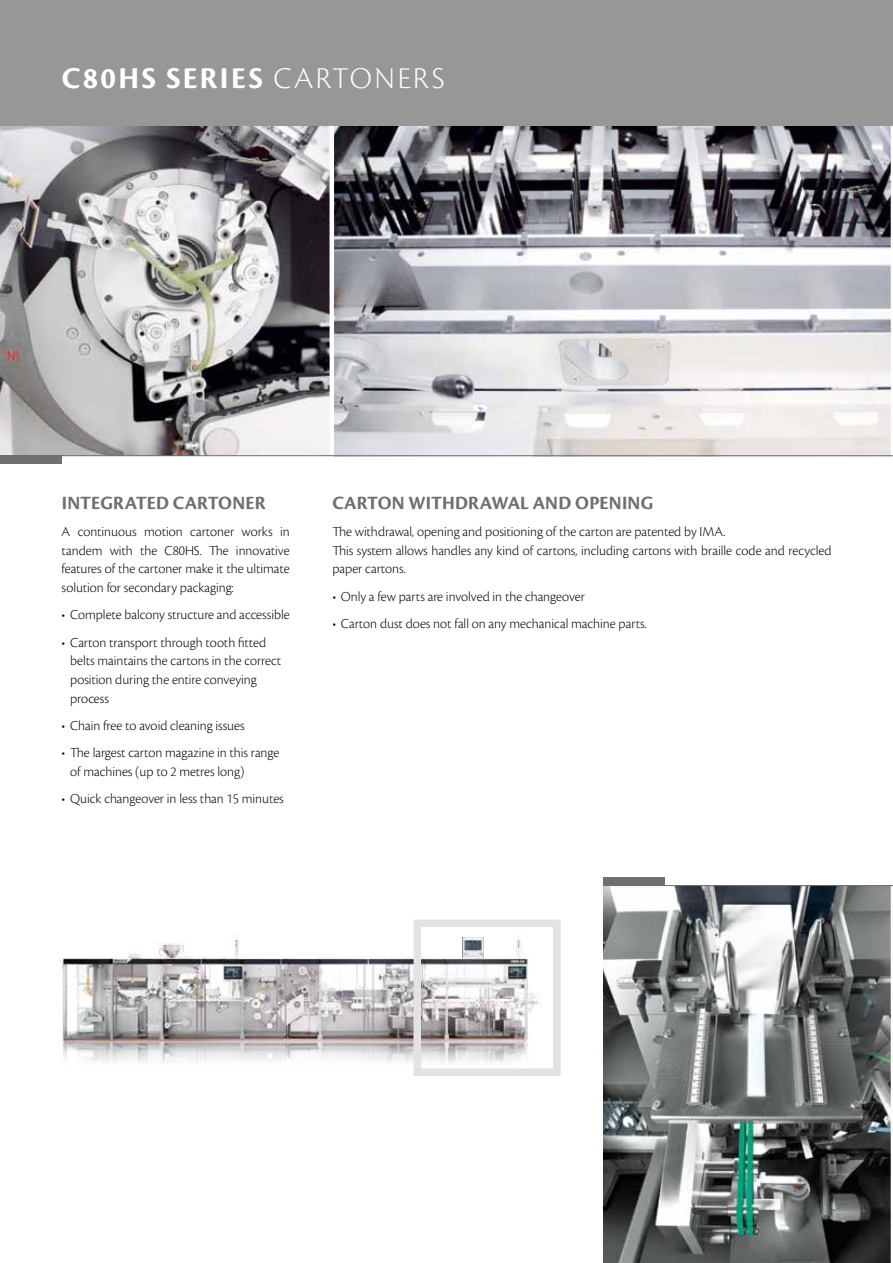
<style>
.page{position:relative;width:893px;height:1263px;background:#fff}
.page>*{position:absolute;margin:0;border:0;box-sizing:border-box;transform-origin:0 0}
.t1{font:31.5px "Cronos Pro Bold Subh";letter-spacing:.075em;color:#fff}
.t2{font:19.5px "Cronos Pro Bold Subh";letter-spacing:.005em;color:#6f6f6e}
.t3{font:14.25px/18.8px "Cronos Pro Lt Subh";color:#000}
.s1{font-family:"Cronos Pro Lt Subh"}
</style>
<div class="page">
<img style="left:59px;top:932px;width:482px;height:137px">
<img style="left:603px;top:886px;width:288px;height:377px">
<img style="left:334px;top:126px;width:557px;height:329px">
<img style="left:0;top:126px;width:330px;height:329px">
<div style="left:0;top:455px;width:62px;height:9px;background:#6f6f6e"></div>
<div style="left:603px;top:877px;width:62px;height:9px;background:#6f6f6e"></div>
<hr style="left:3px;top:455px;width:890px;height:1px;background:#6f6f6e">
<hr style="left:603px;top:885px;width:290px;height:1px;background:#6f6f6e">
<div style="left:0;top:0;width:893px;height:126px;background:#979796"></div>
<div style="left:414px;top:919px;width:147px;height:157px;border:8px solid #e3e3e3"></div>
<img style="left:463px;top:938px;width:21px;height:21px">
<h1 class="t1" style="left:62px;top:60px;width:384px">C80HS SERIES <span class="s1">CARTONERS</span></h1>
<h2 class="t2" style="left:62px;top:491px;width:205px">INTEGRATED CARTONER</h2>
<p class="t3" style="left:62px;top:522px;width:229px;text-align:justify">A continuous motion cartoner works in tandem with the C80HS. The innovative features of the cartoner make it the ultimate solution for secondary packaging:</p>
<p class="t3" style="left:62px;top:605px;width:229px">• Complete balcony structure and accessible</p>
<p class="t3" style="left:70px;top:633px;width:213px;text-indent:-9px">• Carton transport through tooth fitted belts maintains the cartons in the correct position during the entire conveying process</p>
<p class="t3" style="left:62px;top:716px;width:184px">• Chain free to avoid cleaning issues</p>
<p class="t3" style="left:70px;top:743px;width:211px;text-indent:-9px">• The largest carton magazine in this range of machines (up to 2 metres long)</p>
<p class="t3" style="left:62px;top:789px;width:224px">• Quick changeover in less than 15 minutes</p>
<h2 class="t2" style="left:332px;top:491px;width:322px">CARTON WITHDRAWAL AND OPENING</h2>
<p class="t3" style="left:332px;top:522px;width:501px">The withdrawal, opening and positioning of the carton are patented by IMA.<br>This system allows handles any kind of cartons, including cartons with braille code and recycled paper cartons.</p>
<p class="t3" style="left:332px;top:587px;width:254px">• Only a few parts are involved in the changeover</p>
<p class="t3" style="left:332px;top:614px;width:316px">• Carton dust does not fall on any mechanical machine parts.</p>
</div>
